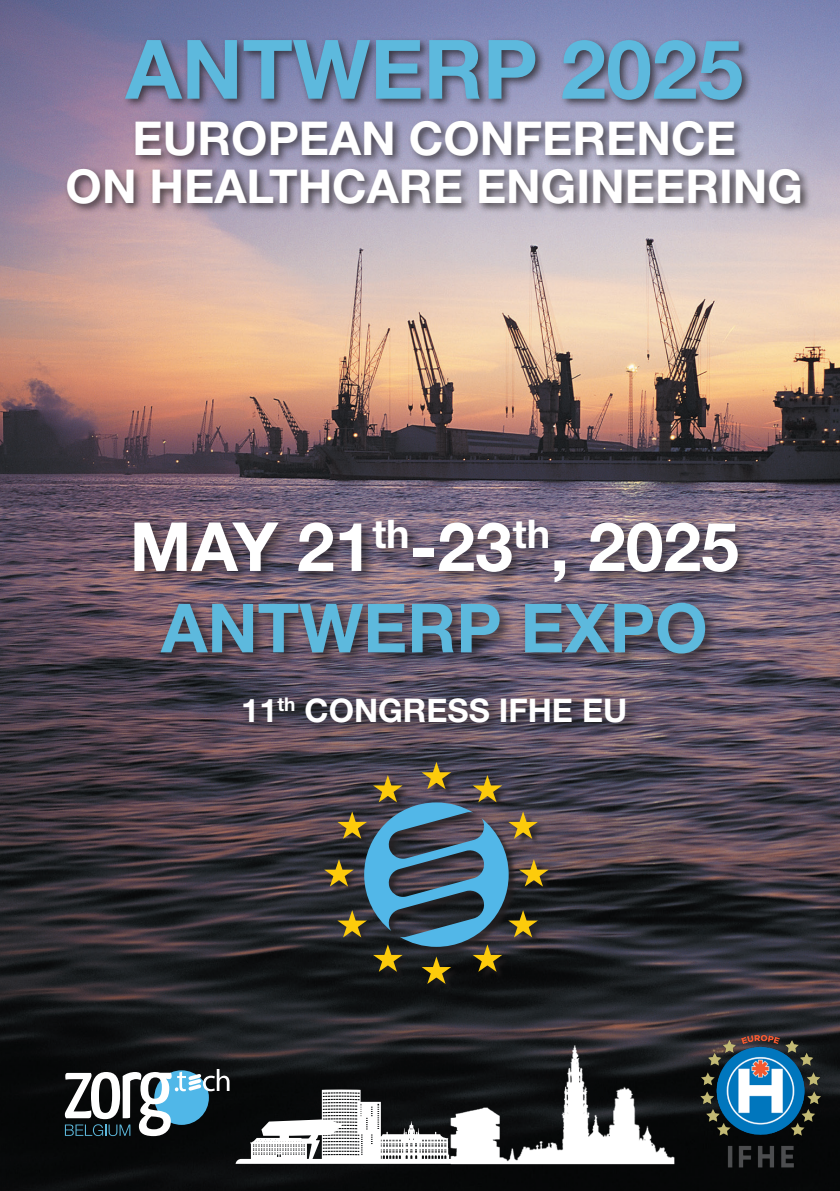
<style>
.page{position:relative;width:840px;height:1191px;background:#fff}
.page>*{position:absolute;margin:0;border:0;box-sizing:border-box;transform-origin:0 0}
.t1{font:700 82px "Helvetica Neue LT Std";color:#5db9dd}
.t2{font:700 67.8px "Helvetica Neue LT Std";color:#fff}
.t3{font:700 67.8px "Helvetica Neue LT Std";color:#5db9dd}
.t4{font:700 46.6px "Helvetica Neue LT Std";color:#fff}
.t5{font:700 32.6px "Helvetica Neue LT Std";color:#fff}
</style>
<div class="page">
<img style="left:0;top:0;width:839px;height:1191px">
<div style="left:65px;top:36px;width:746px;height:179px;background:#231f20;opacity:.75"></div>
<div style="left:129px;top:516px;width:623px;height:221px;background:#231f20;opacity:.75"></div>
<div style="left:326px;top:763px;width:231px;height:229px;background:#231f20;opacity:.75"></div>
<svg style="left:324px;top:762px;width:224px;height:222px"></svg>
<svg style="left:65px;top:1069px;width:164px;height:67px"></svg>
<img style="left:687px;top:1024px;width:145px;height:152px">
<img style="left:441px;top:1045px;width:233px;height:120px">
<svg style="left:235px;top:1087px;width:216px;height:76px"></svg>
<p class="t1" style="left:125px;top:19px;width:619px">ANTWERP 2025</p>
<p class="t4" style="left:133px;top:109px;width:604px">EUROPEAN CONFERENCE</p>
<p class="t4" style="left:66px;top:157px;width:738px">ON HEALTHCARE ENGINEERING</p>
<p class="t2" style="left:130px;top:505px;width:610px">MAY 21<sup>th</sup>-23<sup>th</sup>, 2025</p>
<p class="t3" style="left:161px;top:586px;width:548px">ANTWERP EXPO</p>
<p class="t5" style="left:241px;top:690px;width:387px">11<sup>th</sup> CONGRESS IFHE EU</p>
</div>
